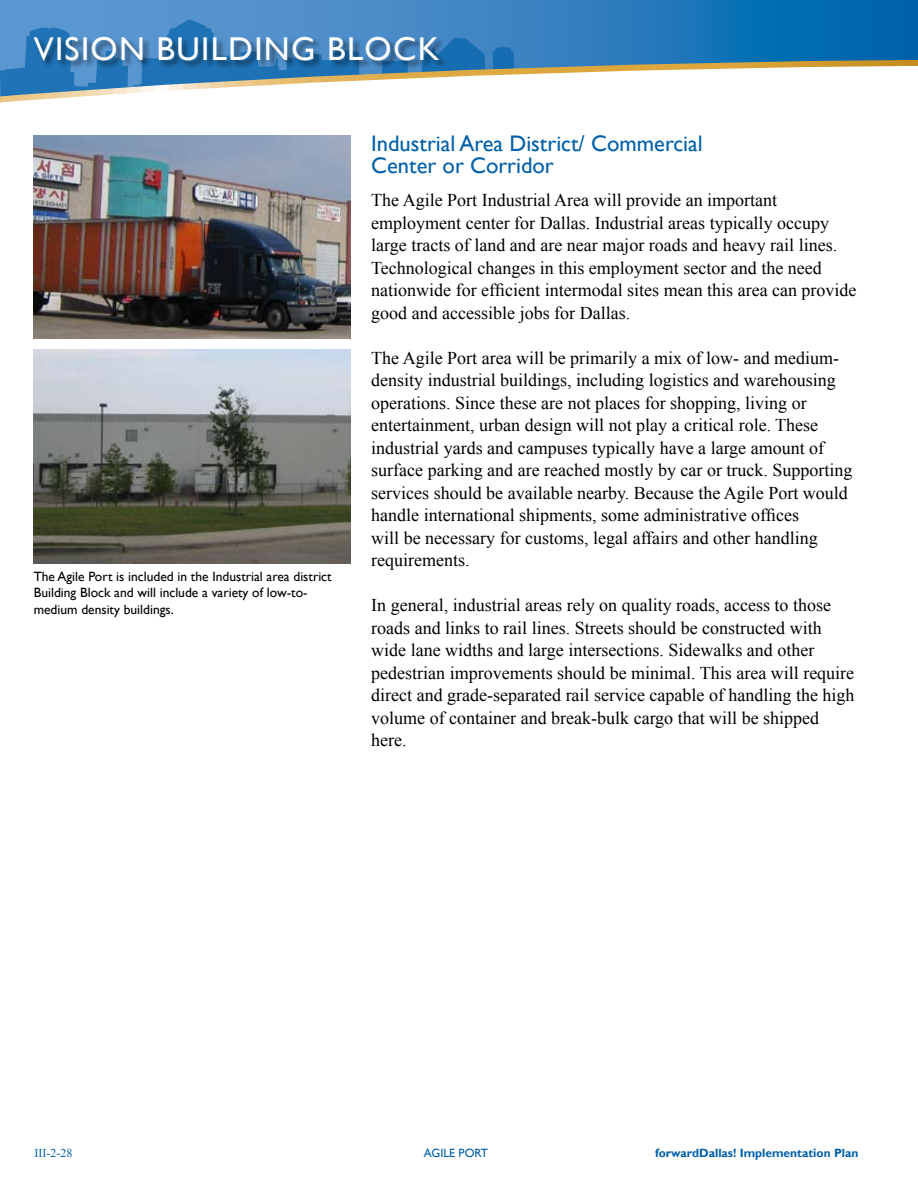
<style>
.page{position:relative;width:918px;height:1188px;background:#fff}
.page>*{position:absolute;margin:0;border:0;box-sizing:border-box;transform-origin:0 0}
.t1{font:33px "Gill Sans";letter-spacing:.04em;color:#fff}
.t2{font:22.5px/22.5px "Gill Sans";color:#0060a9}
.t3{font:18px/22.5px "Times New Roman";color:#000}
.t4{font:13.5px/16.5px "Gill Sans";color:#000}
.t5{font:700 12px "Gill Sans";color:#0060a9}
.t6{font:12px "Gill Sans";color:#0060a9}
.t7{font:12px "Times New Roman";color:#0060a9}
</style>
<div class="page">
<svg style="left:1px;top:0;width:917px;height:20px;background:#3783c2"></svg>
<svg style="left:0;top:20px;width:917px;height:39px;background:#297bbc"></svg>
<svg style="left:0;top:59px;width:917px;height:103px"></svg>
<svg style="left:917px;top:20px;width:1px;height:46px"></svg>
<div style="left:33px;top:35px;width:415px;height:36px;background:#000;opacity:.5"></div>
<img style="left:34px;top:350px;width:317px;height:214px">
<img style="left:34px;top:135px;width:317px;height:204px">
<h1 class="t1" style="left:34px;top:30px;width:407px">VISION BUILDING BLOCK</h1>
<p class="t4" style="left:34px;top:568px;width:299px">The Agile Port is included in the Industrial area district<br>Building Block and will include a variety of low-to&shy;medium density buildings.</p>
<p class="t2" style="left:371px;top:132px;width:333px">Industrial Area District/ Commercial<br>Center or Corridor</p>
<p class="t3" style="left:371px;top:188px;width:487px">The Agile Port Industrial Area will provide an important employment center for Dallas. Industrial areas typically occupy large tracts of land and are near major roads and heavy rail lines.<br>Technological changes in this employment sector and the need nationwide for efficient intermodal sites mean this area can provide good and accessible jobs for Dallas.</p>
<p class="t3" style="left:371px;top:346px;width:483px">The Agile Port area will be primarily a mix of low- and medium&shy;density industrial buildings, including logistics and warehousing operations. Since these are not places for shopping, living or entertainment, urban design will not play a critical role. These industrial yards and campuses typically have a large amount of surface parking and are reached mostly by car or truck. Supporting services should be available nearby. Because the Agile Port would handle international shipments, some administrative offices<br>will be necessary for customs, legal affairs and other handling requirements.</p>
<p class="t3" style="left:371px;top:593px;width:485px">In general, industrial areas rely on quality roads, access to those roads and links to rail lines. Streets should be constructed with wide lane widths and large intersections. Sidewalks and other pedestrian improvements should be minimal. This area will require direct and grade-separated rail service capable of handling the high volume of container and break-bulk cargo that will be shipped here.</p>
<p class="t7" style="left:34px;top:1145px;width:39px">III-2-28</p>
<p class="t6" style="left:424px;top:1146px;width:66px">AGILE PORT</p>
<p class="t5" style="left:655px;top:1146px;width:205px">forwardDallas! Implementation Plan</p>
</div>
